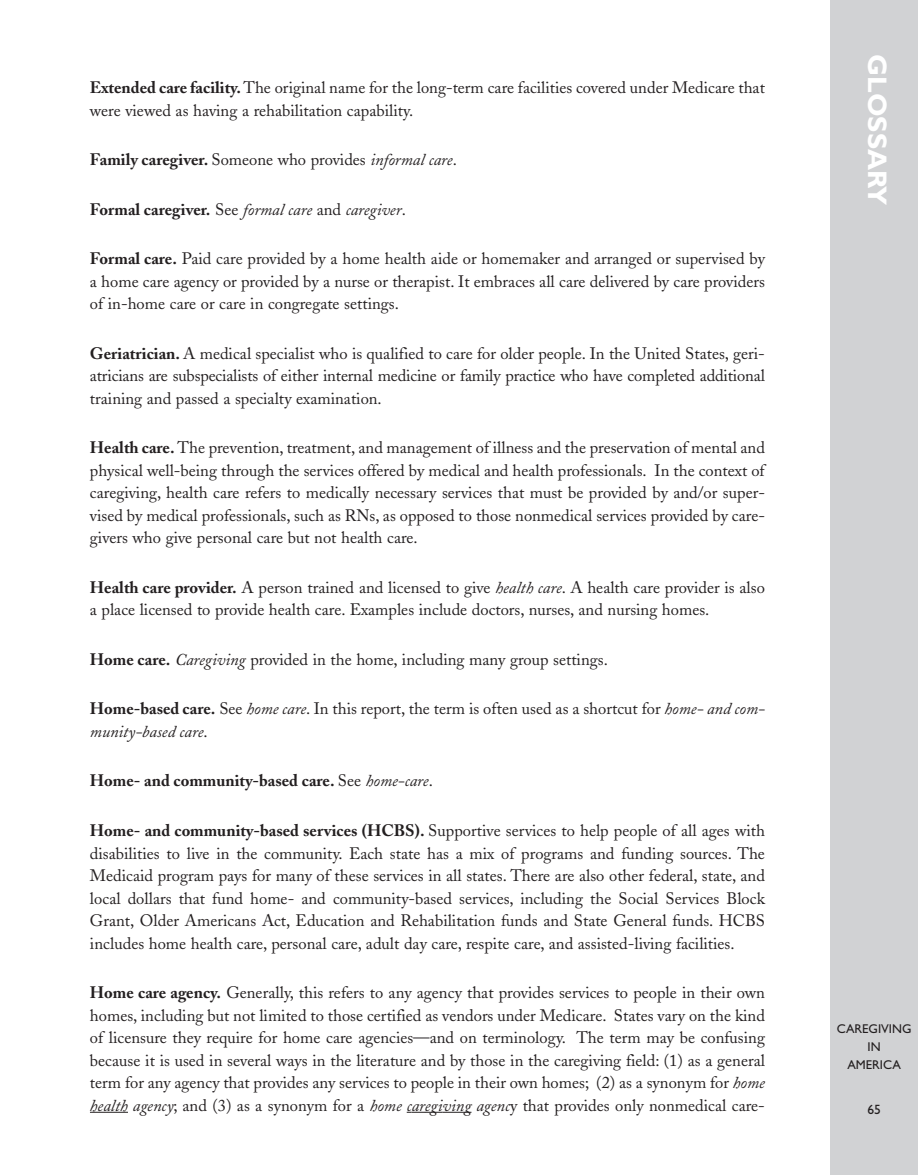
<style>
.page{position:relative;width:918px;height:1175px;background:#fff}
.page>*{position:absolute;margin:0;border:0;box-sizing:border-box;transform-origin:0 0}
.t1{font:700 27px "Gill Sans";color:#fff}
.t2{font:16.5px/22.5px "Adobe Caslon";color:#231f20;text-align:justify}
.t3{font:italic 16.5px "Adobe Caslon";color:#231f20}
.t4{font:700 16.5px "Adobe Caslon";color:#231f20}
.t5{font:13.5px "Gill Sans";color:#231f20}
.t6{font:12.75px/18px "Gill Sans";color:#231f20;text-align:center}
.s1{font-weight:700}
.s2{font-style:italic}
.s3{font-weight:700;font-style:normal}
.s4{font-style:normal}
.s5{font-weight:400}
.s6{font-weight:400;font-style:italic}
</style>
<div class="page">
<div style="left:830px;top:0;width:88px;height:1174px;background:#d1d2d4"></div>
<hr style="left:90px;top:1111px;width:38px;height:1px;background:#231f20">
<svg style="left:407px;top:1111px;width:64px;height:1px"></svg>
<p class="t2" style="left:90px;top:78px;width:676px"><span class="s1">Extended care facility.</span> The original name for the long-term care facilities covered under Medicare that were viewed as having a rehabilitation capability.</p>
<p class="t2" style="left:90px;top:150px;width:368px"><span class="s1">Family caregiver.</span> Someone who provides <span class="s2">informal care</span>.</p>
<p class="t3" style="left:90px;top:202px;width:317px"><span class="s3">Formal caregiver.</span> <span class="s4">See</span> formal care <span class="s4">and</span> caregiver<span class="s4">.</span></p>
<p class="t2" style="left:90px;top:249px;width:677px"><span class="s1">Formal care.</span> Paid care provided by a home health aide or homemaker and arranged or supervised by a home care agency or provided by a nurse or therapist. It embraces all care delivered by care providers of in-home care or care in congregate settings.</p>
<p class="t2" style="left:90px;top:344px;width:676px"><span class="s1">Geriatrician.</span> A medical specialist who is qualified to care for older people. In the United States, geri&shy;atricians are subspecialists of either internal medicine or family practice who have completed additional training and passed a specialty examination.</p>
<p class="t2" style="left:90px;top:438px;width:677px"><span class="s1">Health care.</span> The prevention, treatment, and management of illness and the preservation of mental and physical well-being through the services offered by medical and health professionals. In the context of caregiving, health care refers to medically necessary services that must be provided by and/or super&shy;vised by medical professionals, such as RNs, as opposed to those nonmedical services provided by care&shy;givers who give personal care but not health care.</p>
<p class="t2" style="left:90px;top:578px;width:677px"><span class="s1">Health care provider.</span> A person trained and licensed to give <span class="s2">health care</span>. A health care provider is also a place licensed to provide health care. Examples include doctors, nurses, and nursing homes.</p>
<p class="t2" style="left:90px;top:650px;width:519px"><span class="s1">Home care.</span> <span class="s2">Caregiving</span> provided in the home, including many group settings.</p>
<p class="t2" style="left:90px;top:699px;width:677px"><span class="s1">Home-based care.</span> See <span class="s2">home care</span>. In this report, the term is often used as a shortcut for <span class="s2">home- and com&shy;munity-based care</span>.</p>
<p class="t4" style="left:90px;top:774px;width:344px">Home- and community-based care. <span class="s5">See</span> <span class="s6">home-care</span><span class="s5">.</span></p>
<p class="t2" style="left:90px;top:821px;width:677px"><span class="s1">Home- and community-based services (HCBS).</span> Supportive services to help people of all ages with disabilities to live in the community. Each state has a mix of programs and funding sources. The Medicaid program pays for many of these services in all states. There are also other federal, state, and local dollars that fund home- and community-based services, including the Social Services Block Grant, Older Americans Act, Education and Rehabilitation funds and State General funds. HCBS includes home health care, personal care, adult day care, respite care, and assisted-living facilities.</p>
<p class="t2" style="left:90px;top:983px;width:677px"><span class="s1">Home care agency.</span> Generally, this refers to any agency that provides services to people in their own homes, including but not limited to those certified as vendors under Medicare. States vary on the kind of licensure they require for home care agencies—and on terminology. The term may be confusing because it is used in several ways in the literature and by those in the caregiving field: (1) as a general term for any agency that provides any services to people in their own homes; (2) as a synonym for <span class="s2">home health agency</span>; and (3) as a synonym for a <span class="s2">home caregiving agenc</span>y that provides only nonmedical care-</p>
<h1 class="t1" style="left:886px;top:54px;width:152px;rotate:90deg">GLOSSARY</h1>
<p class="t6" style="left:837px;top:1020px;width:76px">CAREGIVING<br>IN<br>AMERICA</p>
<p class="t5" style="left:867px;top:1104px;width:15px">65</p>
</div>
